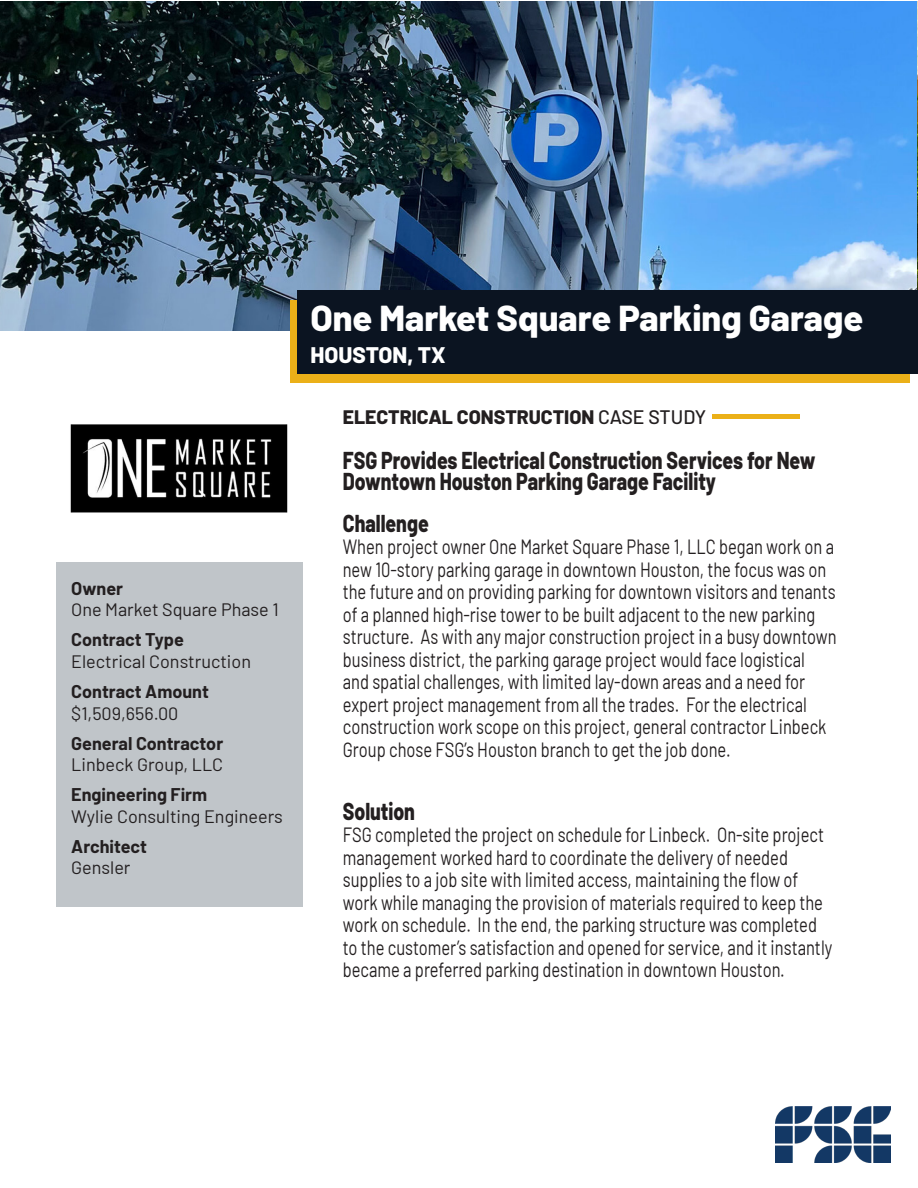
<style>
.page{position:relative;width:918px;height:1188px;background:#fff}
.page>*{position:absolute;margin:0;border:0;box-sizing:border-box;transform-origin:0 0}
.t1{font:800 36px "Barlow";color:#fff}
.t2{font:800 24.3px/21px "Barlow";color:#231f20;scale:.8 1}
.t3{font:800 22.5px "Barlow";color:#fff}
.t4{font:20.7px/22.5px "Barlow";color:#231f20;scale:.8 1}
.t5{font:800 19.5px "Barlow";color:#231f20}
.t6{font:18px "Barlow";color:#231f20}
.t7{font:700 18px "Barlow";color:#231f20}
.s1{font-weight:500}
</style>
<div class="page">
<div style="left:56px;top:562px;width:247px;height:345px;background:#c0c5c9"></div>
<div style="left:712px;top:414px;width:88px;height:5px;background:#ebb018"></div>
<img style="left:0;top:2px;width:917px;height:328px">
<img style="left:70px;top:382px;width:231px;height:131px">
<img style="left:775px;top:1106px;width:115px;height:57px">
<img style="left:917px;top:2px;width:1px;height:328px">
<div style="left:290px;top:300px;width:619px;height:82px;background:#ebb018"></div>
<div style="left:298px;top:290px;width:620px;height:84px;background:#0b1421"></div>
<p class="t7" style="left:71px;top:575px;width:53px">Owner</p>
<p class="t6" style="left:71px;top:597px;width:209px">One Market Square Phase 1</p>
<p class="t7" style="left:71px;top:627px;width:114px">Contract Type</p>
<p class="t6" style="left:71px;top:648px;width:181px">Electrical Construction</p>
<p class="t7" style="left:71px;top:678px;width:139px">Contract Amount</p>
<p class="t6" style="left:71px;top:700px;width:109px">$1,509,656.00</p>
<p class="t7" style="left:71px;top:730px;width:153px">General Contractor</p>
<p class="t6" style="left:71px;top:752px;width:153px">Linbeck Group, LLC</p>
<p class="t7" style="left:71px;top:781px;width:137px">Engineering Firm</p>
<p class="t6" style="left:71px;top:803px;width:213px">Wylie Consulting Engineers</p>
<p class="t7" style="left:71px;top:833px;width:77px">Architect</p>
<p class="t6" style="left:71px;top:855px;width:61px">Gensler</p>
<p class="t1" style="left:310px;top:291px;width:554px">One Market Square Parking Garage</p>
<p class="t3" style="left:310px;top:338px;width:137px">HOUSTON, TX</p>
<p class="t5" style="left:343px;top:403px;width:365px">ELECTRICAL CONSTRUCTION <span class="s1">CASE STUDY</span></p>
<p class="t2" style="left:343px;top:448px;width:592px">FSG Provides Electrical Construction Services for New<br>Downtown Houston Parking Garage Facility</p>
<p class="t2" style="left:343px;top:511px;width:109px">Challenge</p>
<p class="t4" style="left:343px;top:534px;width:619px">When project owner One Market Square Phase 1, LLC began work on a new 10-story parking garage in downtown Houston, the focus was on the future and on providing parking for downtown visitors and tenants of a planned high-rise tower to be built adjacent to the new parking structure. As with any major construction project in a busy downtown business district, the parking garage project would face logistical<br>and spatial challenges, with limited lay-down areas and a need for expert project management from all the trades. For the electrical construction work scope on this project, general contractor Linbeck Group chose FSG’s Houston branch to get the job done.</p>
<p class="t2" style="left:343px;top:799px;width:92px">Solution</p>
<p class="t4" style="left:343px;top:822px;width:613px">FSG completed the project on schedule for Linbeck. On-site project management worked hard to coordinate the delivery of needed supplies to a job site with limited access, maintaining the flow of work while managing the provision of materials required to keep the work on schedule. In the end, the parking structure was completed to the customer’s satisfaction and opened for service, and it instantly became a preferred parking destination in downtown Houston.</p>
</div>
